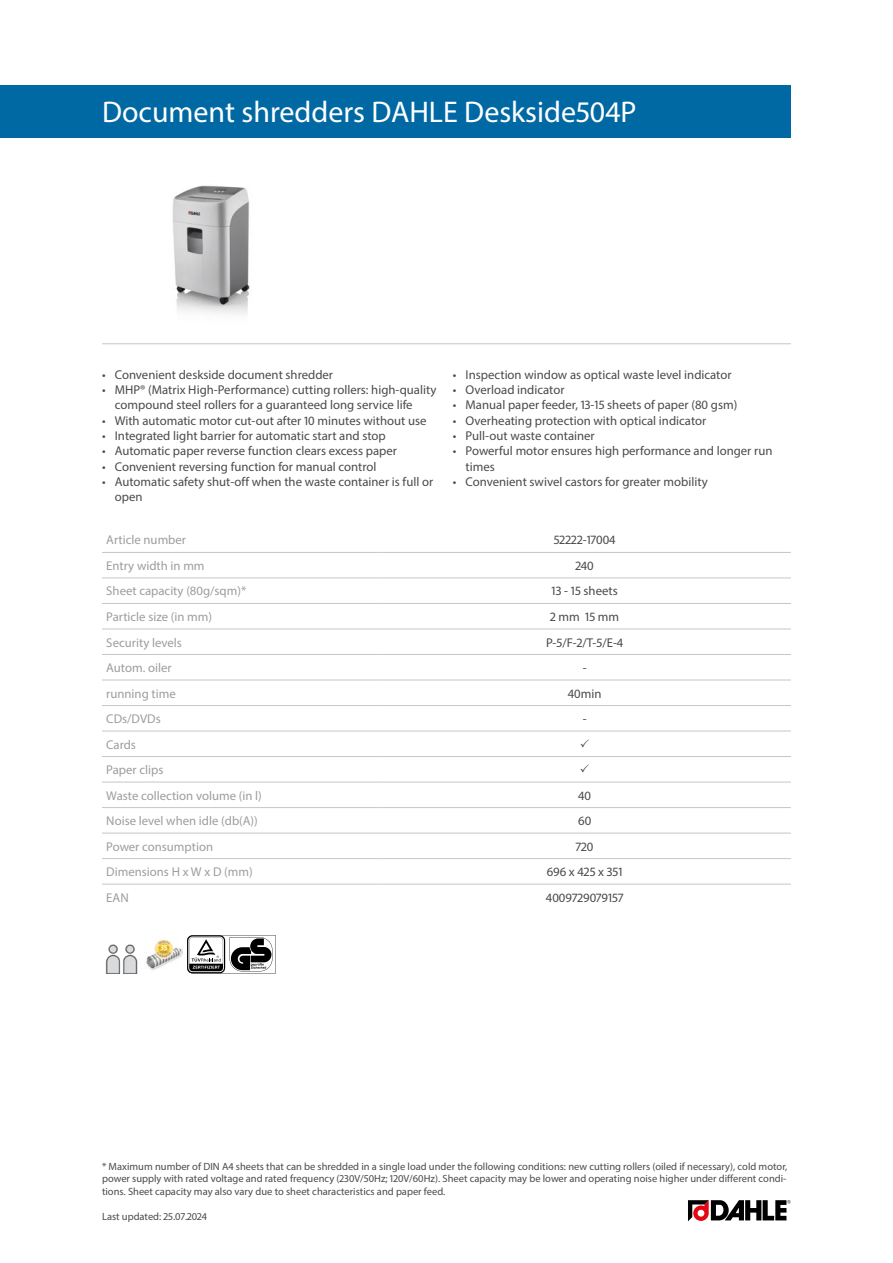
<style>
.page{position:relative;width:893px;height:1263px;background:#fff}
.page>*{position:absolute;margin:0;border:0;box-sizing:border-box;transform-origin:0 0}
.Produktname{font:30px "Myriad Pro";color:#fff}
.Produkttabelle_Zentr{font:12.75px/15.3px "Myriad Pro";color:#4a4a49}
.Produkttabelle_Links{font:12.75px "Myriad Pro";color:#9d9d9c}
.Fussnote{font:10.5px/12.6px "Myriad Pro";color:#4a4a49;text-align:justify}
</style>
<div class="page">
<img style="left:172px;top:185px;width:78px;height:129px">
<hr style="left:102px;top:343px;width:689px;height:1px;background:#c6c6c6">
<img style="left:105px;top:944px;width:33px;height:29px">
<img style="left:146px;top:935px;width:37px;height:35px">
<svg style="left:187px;top:935px;width:89px;height:38px"></svg>
<svg style="left:688px;top:1200px;width:103px;height:21px"></svg>
<div style="left:0;top:85px;width:791px;height:53px;background:#0069a4"></div>
<hr style="left:102px;top:552px;width:276px;height:1px;background:#c6c6c6">
<hr style="left:378px;top:552px;width:413px;height:1px;background:#c6c6c6">
<hr style="left:102px;top:577px;width:276px;height:1px;background:#c6c6c6">
<hr style="left:378px;top:577px;width:413px;height:1px;background:#c6c6c6">
<hr style="left:102px;top:603px;width:276px;height:1px;background:#c6c6c6">
<hr style="left:378px;top:603px;width:413px;height:1px;background:#c6c6c6">
<hr style="left:102px;top:629px;width:276px;height:1px;background:#c6c6c6">
<hr style="left:378px;top:629px;width:413px;height:1px;background:#c6c6c6">
<hr style="left:102px;top:654px;width:276px;height:1px;background:#c6c6c6">
<hr style="left:378px;top:654px;width:413px;height:1px;background:#c6c6c6">
<hr style="left:102px;top:680px;width:276px;height:1px;background:#c6c6c6">
<hr style="left:378px;top:680px;width:413px;height:1px;background:#c6c6c6">
<hr style="left:102px;top:705px;width:276px;height:1px;background:#c6c6c6">
<hr style="left:378px;top:705px;width:413px;height:1px;background:#c6c6c6">
<hr style="left:102px;top:731px;width:276px;height:1px;background:#c6c6c6">
<hr style="left:378px;top:731px;width:413px;height:1px;background:#c6c6c6">
<hr style="left:102px;top:756px;width:276px;height:1px;background:#c6c6c6">
<hr style="left:378px;top:756px;width:413px;height:1px;background:#c6c6c6">
<hr style="left:102px;top:782px;width:276px;height:1px;background:#c6c6c6">
<hr style="left:378px;top:782px;width:413px;height:1px;background:#c6c6c6">
<hr style="left:102px;top:807px;width:276px;height:1px;background:#c6c6c6">
<hr style="left:378px;top:807px;width:413px;height:1px;background:#c6c6c6">
<hr style="left:102px;top:833px;width:276px;height:1px;background:#c6c6c6">
<hr style="left:378px;top:833px;width:413px;height:1px;background:#c6c6c6">
<hr style="left:102px;top:858px;width:276px;height:1px;background:#c6c6c6">
<hr style="left:378px;top:858px;width:413px;height:1px;background:#c6c6c6">
<hr style="left:102px;top:884px;width:276px;height:1px;background:#c6c6c6">
<hr style="left:378px;top:884px;width:413px;height:1px;background:#c6c6c6">
<p class="Produktname" style="left:102px;top:94px;width:536px">Document shredders DAHLE Deskside504P</p>
<p class="Produkttabelle_Zentr" style="left:102px;top:367px;width:233px">• Convenient deskside document shredder</p>
<p class="Produkttabelle_Zentr" style="left:115px;top:382px;width:323px;text-indent:-13px">• MHP® (Matrix High-Performance) cutting rollers: high-quality compound steel rollers for a guaranteed long service life</p>
<p class="Produkttabelle_Zentr" style="left:102px;top:413px;width:326px">• With automatic motor cut-out after 10 minutes without use</p>
<p class="Produkttabelle_Zentr" style="left:102px;top:428px;width:285px">• Integrated light barrier for automatic start and stop</p>
<p class="Produkttabelle_Zentr" style="left:102px;top:443px;width:296px">• Automatic paper reverse function clears excess paper</p>
<p class="Produkttabelle_Zentr" style="left:102px;top:458px;width:276px">• Convenient reversing function for manual control</p>
<p class="Produkttabelle_Zentr" style="left:115px;top:474px;width:320px;text-indent:-13px">• Automatic safety shut-off when the waste container is full or open</p>
<p class="Produkttabelle_Zentr" style="left:453px;top:367px;width:280px">• Inspection window as optical waste level indicator</p>
<p class="Produkttabelle_Zentr" style="left:453px;top:382px;width:113px">• Overload indicator</p>
<p class="Produkttabelle_Zentr" style="left:453px;top:397px;width:286px">• Manual paper feeder, 13-15 sheets of paper (80 gsm)</p>
<p class="Produkttabelle_Zentr" style="left:453px;top:413px;width:255px">• Overheating protection with optical indicator</p>
<p class="Produkttabelle_Zentr" style="left:453px;top:428px;width:143px">• Pull-out waste container</p>
<p class="Produkttabelle_Zentr" style="left:466px;top:443px;width:308px;text-indent:-13px">• Powerful motor ensures high performance and longer run times</p>
<p class="Produkttabelle_Zentr" style="left:453px;top:474px;width:256px">• Convenient swivel castors for greater mobility</p>
<p class="Produkttabelle_Links" style="left:106px;top:532px;width:81px">Article number</p>
<p class="Produkttabelle_Zentr" style="left:554px;top:532px;width:64px">52222-17004</p>
<p class="Produkttabelle_Links" style="left:106px;top:558px;width:100px">Entry width in mm</p>
<p class="Produkttabelle_Zentr" style="left:575px;top:558px;width:20px">240</p>
<p class="Produkttabelle_Links" style="left:106px;top:583px;width:142px">Sheet capacity (80g/sqm)*</p>
<p class="Produkttabelle_Zentr" style="left:552px;top:583px;width:68px">13 - 15 sheets</p>
<p class="Produkttabelle_Links" style="left:106px;top:609px;width:107px">Particle size (in mm)</p>
<p class="Produkttabelle_Zentr" style="left:550px;top:609px;width:71px">2 mm 15 mm</p>
<p class="Produkttabelle_Links" style="left:106px;top:634px;width:77px">Security levels</p>
<p class="Produkttabelle_Zentr" style="left:546px;top:634px;width:79px">P-5/F-2/T-5/E-4</p>
<p class="Produkttabelle_Links" style="left:106px;top:660px;width:67px">Autom. oiler</p>
<p class="Produkttabelle_Zentr" style="left:583px;top:660px;width:5px">-</p>
<p class="Produkttabelle_Links" style="left:106px;top:685px;width:71px">running time</p>
<p class="Produkttabelle_Zentr" style="left:568px;top:685px;width:35px">40min</p>
<p class="Produkttabelle_Links" style="left:106px;top:711px;width:56px">CDs/DVDs</p>
<p class="Produkttabelle_Zentr" style="left:583px;top:711px;width:5px">-</p>
<p class="Produkttabelle_Links" style="left:106px;top:736px;width:31px">Cards</p>
<p class="Produkttabelle_Links" style="left:106px;top:762px;width:59px">Paper clips</p>
<p class="Produkttabelle_Links" style="left:106px;top:787px;width:157px">Waste collection volume (in l)</p>
<p class="Produkttabelle_Zentr" style="left:578px;top:787px;width:14px">40</p>
<p class="Produkttabelle_Links" style="left:106px;top:813px;width:153px">Noise level when idle (db(A))</p>
<p class="Produkttabelle_Zentr" style="left:578px;top:813px;width:15px">60</p>
<p class="Produkttabelle_Links" style="left:106px;top:838px;width:108px">Power consumption</p>
<p class="Produkttabelle_Zentr" style="left:576px;top:838px;width:19px">720</p>
<p class="Produkttabelle_Links" style="left:106px;top:864px;width:148px">Dimensions H x W x D (mm)</p>
<p class="Produkttabelle_Zentr" style="left:547px;top:864px;width:77px">696 x 425 x 351</p>
<p class="Produkttabelle_Links" style="left:106px;top:889px;width:24px">EAN</p>
<p class="Produkttabelle_Zentr" style="left:546px;top:889px;width:79px">4009729079157</p>
<p class="Fussnote" style="left:102px;top:1160px;width:687px">* Maximum number of DIN A4 sheets that can be shredded in a single load under the following conditions: new cutting rollers (oiled if necessary), cold motor, power supply with rated voltage and rated frequency (230V/50Hz; 120V/60Hz). Sheet capacity may be lower and operating noise higher under different condi&shy;tions. Sheet capacity may also vary due to sheet characteristics and paper feed.</p>
<p class="Fussnote" style="left:102px;top:1210px;width:106px">Last updated: 25.07.2024</p>
</div>
